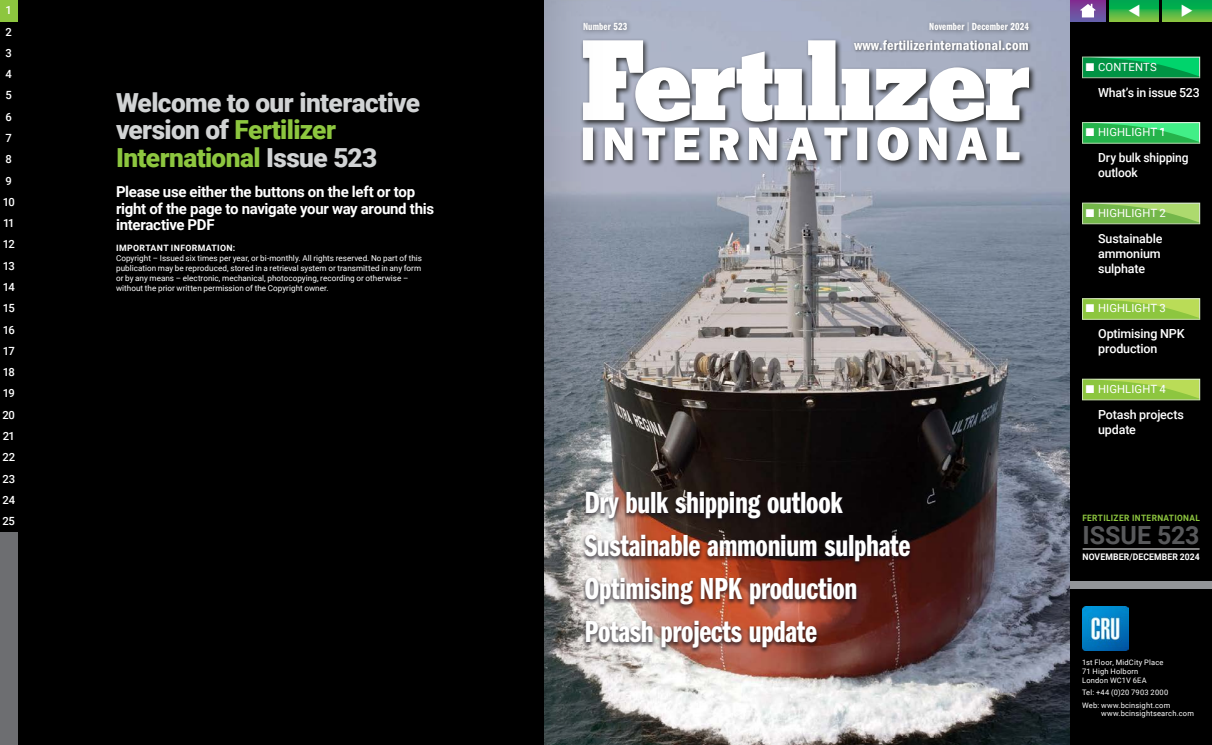
<style>
.page{position:relative;width:1212px;height:745px;background:#fff}
.page>*{position:absolute;margin:0;border:0;box-sizing:border-box;transform-origin:0 0}
.t1{font:31.5px/42.8px "Franklin Gothic Demi Cmpr";letter-spacing:-.01em;color:#fff}
.t2{font:900 26.25px/27.5px "Roboto";letter-spacing:-.025em;color:#d1d3d4}
.t3{font:700 25px "Roboto";color:#58595b}
.t4{font:700 15px/16.2px "Roboto";letter-spacing:-.02em;color:#fff}
.t5{font:600 condensed 14.25px "Franklin Gothic";letter-spacing:.01em;color:#fff}
.t6{font:500 12.5px/15px "Roboto";letter-spacing:-.01em;color:#fff}
.t7{font:500 12.5px/15px "Roboto";letter-spacing:-.01em;color:#fff;scale:.96 1}
.t8{font:11.25px "Roboto";letter-spacing:.01em;color:#fff}
.t9{font:500 11.25px/21.2px "Roboto";letter-spacing:-.08em;color:#fff}
.t10{font:10.62px "Franklin Gothic Demi Cmpr";letter-spacing:.015em;color:#fff}
.t11{font:700 9px "Roboto";letter-spacing:.015em;color:#fff;scale:.95 1}
.t12{font:700 8.75px "Roboto";letter-spacing:.04em;color:#8dc63f;scale:.95 1}
.t13{font:700 8.75px "Roboto";letter-spacing:.04em;color:#fff}
.t14{font:8.12px/10px "Roboto";letter-spacing:.005em;color:#fff}
.t15{font:7.5px/8.8px "Roboto";letter-spacing:.025em;color:#fff}
.s1{color:#8dc63f}
.s2{font-size:8.88px}
</style>
<div class="page">
<img style="left:605px;top:0;width:465px;height:744px">
<div style="left:580px;top:38px;width:456px;height:130px;background:#1d1d1b;opacity:.9"></div>
<svg style="left:605px;top:40px;width:424px;height:120px"></svg>
<div style="left:579px;top:18px;width:455px;height:18px;background:#1d1d1b;opacity:.5"></div>
<div style="left:580px;top:490px;width:334px;height:163px;background:#130f17;opacity:.6"></div>
<div style="left:18px;top:0;width:526px;height:744px;background:#000"></div>
<div style="left:0;top:21px;width:18px;height:22px;background:#000"></div>
<div style="left:0;top:43px;width:18px;height:21px;background:#000"></div>
<div style="left:0;top:64px;width:18px;height:21px;background:#000"></div>
<div style="left:0;top:85px;width:18px;height:21px;background:#000"></div>
<div style="left:0;top:106px;width:18px;height:22px;background:#000"></div>
<div style="left:0;top:128px;width:18px;height:21px;background:#000"></div>
<div style="left:0;top:149px;width:18px;height:21px;background:#000"></div>
<div style="left:0;top:170px;width:18px;height:21px;background:#000"></div>
<div style="left:0;top:191px;width:18px;height:22px;background:#000"></div>
<div style="left:0;top:213px;width:18px;height:21px;background:#000"></div>
<div style="left:0;top:234px;width:18px;height:21px;background:#000"></div>
<div style="left:0;top:255px;width:18px;height:21px;background:#000"></div>
<div style="left:0;top:276px;width:18px;height:22px;background:#000"></div>
<div style="left:0;top:298px;width:18px;height:21px;background:#000"></div>
<div style="left:0;top:319px;width:18px;height:21px;background:#000"></div>
<div style="left:0;top:340px;width:18px;height:21px;background:#000"></div>
<div style="left:0;top:361px;width:18px;height:22px;background:#000"></div>
<div style="left:0;top:383px;width:18px;height:21px;background:#000"></div>
<div style="left:0;top:404px;width:18px;height:21px;background:#000"></div>
<div style="left:0;top:425px;width:18px;height:21px;background:#000"></div>
<div style="left:0;top:446px;width:18px;height:22px;background:#000"></div>
<div style="left:0;top:468px;width:18px;height:21px;background:#000"></div>
<div style="left:0;top:489px;width:18px;height:21px;background:#000"></div>
<div style="left:0;top:510px;width:18px;height:21px;background:#000"></div>
<div style="left:0;top:531px;width:18px;height:213px;background:#6d6e71"></div>
<div style="left:0;top:0;width:18px;height:21px;background:#8dc63f"></div>
<div style="left:1070px;top:0;width:142px;height:744px;background:#000"></div>
<div style="left:1070px;top:581px;width:142px;height:7px;background:#939598"></div>
<img style="left:1082px;top:606px;width:46px;height:44px">
<svg style="left:1109px;top:0;width:50px;height:21px"></svg>
<svg style="left:1162px;top:0;width:50px;height:21px"></svg>
<hr style="left:1082px;top:548px;width:117px;height:1px;background:#fff">
<svg style="left:1070px;top:0;width:36px;height:21px"></svg>
<svg style="left:1080px;top:4px;width:15px;height:13px"></svg>
<div style="left:1082px;top:57px;width:118px;height:21px;background:#7eb288"></div>
<svg style="left:1082px;top:57px;width:118px;height:20px;background:#0aa956"></svg>
<div style="left:1082px;top:122px;width:118px;height:21px;background:#49bd64"></div>
<svg style="left:1082px;top:122px;width:118px;height:20px;background:#39c765"></svg>
<svg style="left:1082px;top:222px;width:118px;height:2px"></svg>
<svg style="left:1082px;top:203px;width:118px;height:19px;background:#89c35b"></svg>
<div style="left:1082px;top:298px;width:118px;height:21px;background:#98cb52"></div>
<svg style="left:1082px;top:298px;width:118px;height:20px;background:#9ecd4e"></svg>
<svg style="left:1082px;top:398px;width:118px;height:2px"></svg>
<svg style="left:1082px;top:378px;width:118px;height:20px;background:#99c74c"></svg>
<svg style="left:544px;top:0;width:61px;height:744px;background:#898f97"></svg>
<svg style="left:1129px;top:4px;width:11px;height:12px"></svg>
<svg style="left:1181px;top:4px;width:11px;height:12px"></svg>
<h3 class="t9" style="left:6px;top:-1px;width:8px">1</h3>
<h3 class="t9" style="left:3px;top:20px;width:14px">2<br>3<br>4<br>5<br>6<br>7<br>8<br>9<br>10<br>11<br>12<br>13<br>14<br>15<br>16<br>17<br>18<br>19<br>20<br>21<br>22<br>23<br>24<br>25</h3>
<h2 class="t2" style="left:116px;top:88px;width:305px">Welcome to our interactive version of <span class="s1">Fertilizer<br>International</span> Issue 523</h2>
<h3 class="t4" style="left:116px;top:183px;width:320px">Please use either the buttons on the left or top right of the page to navigate your way around this interactive PDF</h3>
<p class="t13" style="left:116px;top:241px;width:121px">IMPORTANT INFORMATION:</p>
<p class="t14" style="left:116px;top:252px;width:307px">Copyright – Issued six times per year, or bi-monthly. All rights reserved. No part of this publication may be reproduced, stored in a retrieval system or transmitted in any form or by any means – electronic, mechanical, photocopying, recording or otherwise – without the prior written permission of the Copyright owner.</p>
<h3 class="t10" style="left:583px;top:20px;width:46px">Number 523</h3>
<h3 class="t10" style="left:929px;top:20px;width:101px">November <span class="s2">|</span> December 2024</h3>
<h3 class="t5" style="left:854px;top:37px;width:176px">www.fertilizerinternational.com</h3>
<h1 class="t1" style="left:584px;top:482px;width:327px">Dry bulk shipping outlook<br>Sustainable ammonium sulphate<br>Optimising NPK production<br>Potash projects update</h1>
<h3 class="t8" style="left:1086px;top:59px;width:72px">■ CONTENTS</h3>
<h3 class="t6" style="left:1098px;top:84px;width:103px">What’s in issue 523</h3>
<h3 class="t8" style="left:1086px;top:124px;width:82px">■ HIGHLIGHT 1</h3>
<h3 class="t7" style="left:1098px;top:150px;width:96px">Dry bulk shipping outlook</h3>
<h3 class="t8" style="left:1086px;top:205px;width:82px">■ HIGHLIGHT 2</h3>
<h3 class="t6" style="left:1098px;top:230px;width:66px">Sustainable ammonium sulphate</h3>
<h3 class="t8" style="left:1086px;top:300px;width:82px">■ HIGHLIGHT 3</h3>
<h3 class="t6" style="left:1098px;top:325px;width:88px">Optimising NPK production</h3>
<h3 class="t8" style="left:1086px;top:380px;width:82px">■ HIGHLIGHT 4</h3>
<h3 class="t6" style="left:1098px;top:406px;width:87px">Potash projects update</h3>
<p class="t12" style="left:1082px;top:511px;width:125px">FERTILIZER INTERNATIONAL</p>
<h3 class="t3" style="left:1082px;top:517px;width:118px">ISSUE 523</h3>
<p class="t11" style="left:1082px;top:550px;width:125px">NOVEMBER/DECEMBER 2024</p>
<p class="t15" style="left:1082px;top:657px;width:83px">1st Floor, MidCity Place<br>71 High Holborn<br>London WC1V 6EA</p>
<p class="t15" style="left:1082px;top:685px;width:90px;line-height:12.2px">Tel: +44 (0)20 7903 2000<br>Web: www.bcinsight.com</p>
<p class="t15" style="left:1101px;top:708px;width:94px">www.bcinsightsearch.com</p>
</div>
